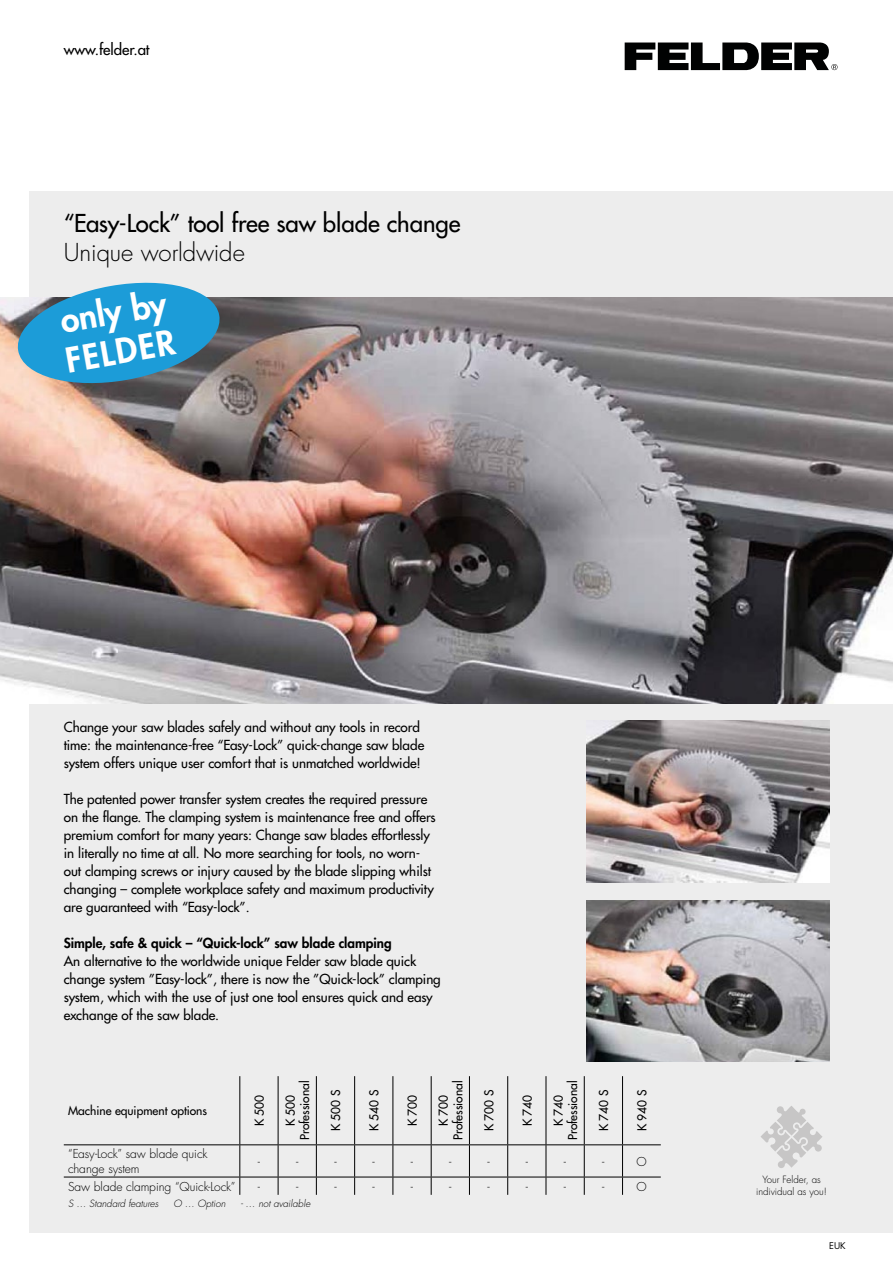
<style>
.page{position:relative;width:893px;height:1263px;background:#fff}
.page>*{position:absolute;margin:0;border:0;box-sizing:border-box;transform-origin:0 0}
.t1{font:600 33.6px/40.3px "Futura OT";color:#fff}
.t2{font:500 24px "Futura OT";color:#000}
.t3{font:300 24px "Futura OT";color:#000}
.t4{font:500 15px "Futura OT";color:#000}
.t5{font:500 13.5px/18px "Futura OT";color:#000}
.t6{font:600 13.5px "Futura OT";color:#000}
.t7{font:500 12px/14.4px "Futura OT";color:#000;text-align:center}
.t8{font:300 12px/14.4px "Futura OT";letter-spacing:-.005em;color:#000}
.t9{font:italic 300 9.75px "Futura OT";letter-spacing:-.005em;color:#000}
.t10{font:300 9.75px/11.7px "Futura OT";color:#000;text-align:center}
.t11{font:9px "Futura OT";color:#000}
</style>
<div class="page">
<div style="left:30px;top:191px;width:863px;height:1042px;background:#ededed"></div>
<svg style="left:625px;top:43px;width:212px;height:27px"></svg>
<img style="left:0;top:298px;width:893px;height:406px">
<img style="left:587px;top:721px;width:242px;height:161px">
<svg style="left:761px;top:1106px;width:61px;height:62px"></svg>
<img style="left:587px;top:900px;width:242px;height:162px">
<svg style="left:14px;top:276px;width:210px;height:114px;background:#52a0c6"></svg>
<hr style="left:278px;top:1145px;width:1px;height:32px;background:#000">
<svg style="left:278px;top:1178px;width:1px;height:17px"></svg>
<hr style="left:239px;top:1076px;width:1px;height:68px;background:#000">
<hr style="left:278px;top:1076px;width:1px;height:68px;background:#000">
<hr style="left:239px;top:1145px;width:1px;height:32px;background:#000">
<svg style="left:239px;top:1178px;width:1px;height:17px"></svg>
<hr style="left:64px;top:1144px;width:176px;height:1px;background:#000">
<hr style="left:240px;top:1144px;width:38px;height:1px;background:#000">
<hr style="left:278px;top:1144px;width:38px;height:1px;background:#000">
<hr style="left:316px;top:1144px;width:39px;height:1px;background:#000">
<hr style="left:355px;top:1144px;width:38px;height:1px;background:#000">
<hr style="left:393px;top:1144px;width:38px;height:1px;background:#000">
<hr style="left:431px;top:1144px;width:38px;height:1px;background:#000">
<hr style="left:469px;top:1144px;width:39px;height:1px;background:#000">
<hr style="left:508px;top:1144px;width:38px;height:1px;background:#000">
<hr style="left:546px;top:1144px;width:38px;height:1px;background:#000">
<hr style="left:584px;top:1144px;width:38px;height:1px;background:#000">
<hr style="left:622px;top:1144px;width:39px;height:1px;background:#000">
<hr style="left:316px;top:1076px;width:1px;height:68px;background:#000">
<hr style="left:354px;top:1076px;width:1px;height:68px;background:#000">
<hr style="left:393px;top:1076px;width:1px;height:68px;background:#000">
<hr style="left:431px;top:1076px;width:1px;height:68px;background:#000">
<hr style="left:469px;top:1076px;width:1px;height:68px;background:#000">
<hr style="left:507px;top:1076px;width:1px;height:68px;background:#000">
<hr style="left:546px;top:1076px;width:1px;height:68px;background:#000">
<hr style="left:584px;top:1076px;width:1px;height:68px;background:#000">
<hr style="left:622px;top:1076px;width:1px;height:68px;background:#000">
<hr style="left:316px;top:1145px;width:1px;height:32px;background:#000">
<hr style="left:354px;top:1145px;width:1px;height:32px;background:#000">
<hr style="left:393px;top:1145px;width:1px;height:32px;background:#000">
<hr style="left:431px;top:1145px;width:1px;height:32px;background:#000">
<hr style="left:469px;top:1145px;width:1px;height:32px;background:#000">
<hr style="left:507px;top:1145px;width:1px;height:32px;background:#000">
<hr style="left:546px;top:1145px;width:1px;height:32px;background:#000">
<hr style="left:584px;top:1145px;width:1px;height:32px;background:#000">
<hr style="left:622px;top:1145px;width:1px;height:32px;background:#000">
<svg style="left:316px;top:1178px;width:1px;height:17px"></svg>
<svg style="left:354px;top:1178px;width:1px;height:17px"></svg>
<svg style="left:393px;top:1178px;width:1px;height:17px"></svg>
<svg style="left:431px;top:1178px;width:1px;height:17px"></svg>
<svg style="left:469px;top:1178px;width:1px;height:17px"></svg>
<svg style="left:507px;top:1178px;width:1px;height:17px"></svg>
<svg style="left:546px;top:1178px;width:1px;height:17px"></svg>
<svg style="left:584px;top:1178px;width:1px;height:17px"></svg>
<svg style="left:622px;top:1178px;width:1px;height:17px"></svg>
<hr style="left:64px;top:1177px;width:176px;height:1px;background:#000">
<hr style="left:240px;top:1177px;width:38px;height:1px;background:#000">
<hr style="left:278px;top:1177px;width:38px;height:1px;background:#000">
<hr style="left:316px;top:1177px;width:39px;height:1px;background:#000">
<hr style="left:355px;top:1177px;width:38px;height:1px;background:#000">
<hr style="left:393px;top:1177px;width:38px;height:1px;background:#000">
<hr style="left:431px;top:1177px;width:38px;height:1px;background:#000">
<hr style="left:469px;top:1177px;width:39px;height:1px;background:#000">
<hr style="left:508px;top:1177px;width:38px;height:1px;background:#000">
<hr style="left:546px;top:1177px;width:38px;height:1px;background:#000">
<hr style="left:584px;top:1177px;width:38px;height:1px;background:#000">
<hr style="left:622px;top:1177px;width:39px;height:1px;background:#000">
<p class="t4" style="left:64px;top:38px;width:87px">www.felder.at</p>
<h2 class="t2" style="left:64px;top:206px;width:398px">“Easy-Lock” tool free saw blade change</h2>
<h2 class="t3" style="left:64px;top:236px;width:183px">Unique worldwide</h2>
<h1 class="t1" style="left:55px;top:300px;width:112px;rotate:-10deg">only by<br>FELDER</h1>
<p class="t5" style="left:64px;top:717px;width:362px">Change your saw blades safely and without any tools in record time: the maintenance-free “Easy-Lock” quick-change saw blade system offers unique user comfort that is unmatched worldwide!</p>
<p class="t5" style="left:64px;top:789px;width:373px">The patented power transfer system creates the required pressure on the flange. The clamping system is maintenance free and offers premium comfort for many years: Change saw blades effortlessly in literally no time at all. No more searching for tools, no worn&shy;out clamping screws or injury caused by the blade slipping whilst changing – complete workplace safety and maximum productivity are guaranteed with “Easy-lock”.</p>
<p class="t6" style="left:64px;top:933px;width:329px">simple, safe &amp; quick – “Quick-lock” saw blade clamping</p>
<p class="t5" style="left:64px;top:951px;width:379px">An alternative to the worldwide unique Felder saw blade quick change system ”Easy-lock”, there is now the ”Quick-lock” clamping system, which with the use of just one tool ensures quick and easy exchange of the saw blade.</p>
<p class="t7" style="left:68px;top:1103px;width:141px">Machine equipment options</p>
<p class="t7" style="left:252px;top:1126px;width:33px;rotate:-90deg">K 500</p>
<p class="t7" style="left:283px;top:1140px;width:61px;rotate:-90deg">K 500<br>Professional</p>
<p class="t7" style="left:328px;top:1131px;width:43px;rotate:-90deg">K 500 S</p>
<p class="t7" style="left:366px;top:1131px;width:43px;rotate:-90deg">K 540 S</p>
<p class="t7" style="left:405px;top:1126px;width:33px;rotate:-90deg">K 700</p>
<p class="t7" style="left:436px;top:1140px;width:61px;rotate:-90deg">K 700<br>Professional</p>
<p class="t7" style="left:481px;top:1131px;width:43px;rotate:-90deg">K 700 S</p>
<p class="t7" style="left:520px;top:1126px;width:33px;rotate:-90deg">K 740</p>
<p class="t7" style="left:551px;top:1140px;width:61px;rotate:-90deg">K 740<br>Professional</p>
<p class="t7" style="left:596px;top:1131px;width:43px;rotate:-90deg">K 740 S</p>
<p class="t7" style="left:634px;top:1131px;width:43px;rotate:-90deg">K 940 S</p>
<p class="t8" style="left:68px;top:1147px;width:141px">“Easy-Lock” saw blade quick change system</p>
<p class="t8" style="left:258px;top:1154px;width:4px">-</p>
<p class="t8" style="left:296px;top:1154px;width:4px">-</p>
<p class="t8" style="left:334px;top:1154px;width:4px">-</p>
<p class="t8" style="left:373px;top:1154px;width:4px">-</p>
<p class="t8" style="left:411px;top:1154px;width:4px">-</p>
<p class="t8" style="left:449px;top:1154px;width:4px">-</p>
<p class="t8" style="left:487px;top:1154px;width:4px">-</p>
<p class="t8" style="left:526px;top:1154px;width:4px">-</p>
<p class="t8" style="left:564px;top:1154px;width:4px">-</p>
<p class="t8" style="left:602px;top:1154px;width:4px">-</p>
<p class="t8" style="left:636px;top:1154px;width:12px">O</p>
<p class="t8" style="left:68px;top:1179px;width:169px">Saw blade clamping “Quick-Lock”</p>
<p class="t8" style="left:258px;top:1179px;width:4px">-</p>
<p class="t8" style="left:296px;top:1179px;width:4px">-</p>
<p class="t8" style="left:334px;top:1179px;width:4px">-</p>
<p class="t8" style="left:373px;top:1179px;width:4px">-</p>
<p class="t8" style="left:411px;top:1179px;width:4px">-</p>
<p class="t8" style="left:449px;top:1179px;width:4px">-</p>
<p class="t8" style="left:487px;top:1179px;width:4px">-</p>
<p class="t8" style="left:526px;top:1179px;width:4px">-</p>
<p class="t8" style="left:564px;top:1179px;width:4px">-</p>
<p class="t8" style="left:602px;top:1179px;width:4px">-</p>
<p class="t8" style="left:636px;top:1179px;width:12px">O</p>
<p class="t9" style="left:68px;top:1196px;width:92px">S … Standard features</p>
<p class="t9" style="left:173px;top:1196px;width:54px">O … Option</p>
<p class="t9" style="left:241px;top:1196px;width:71px">- … not available</p>
<p class="t10" style="left:756px;top:1173px;width:72px">Your Felder, as individual as you!</p>
<p class="t11" style="left:829px;top:1239px;width:18px">EUK</p>
</div>
